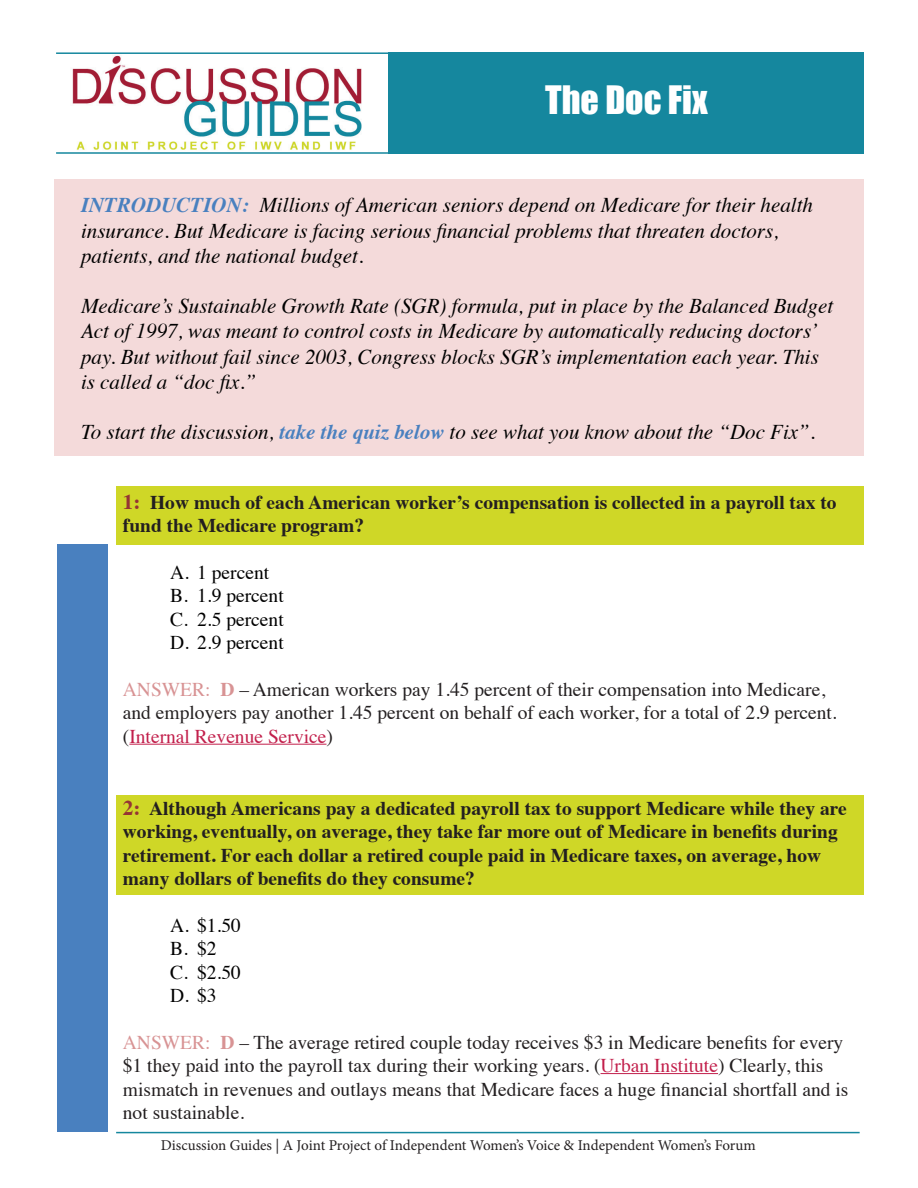
<style>
.page{position:relative;width:918px;height:1188px;background:#fff}
.page>*{position:absolute;margin:0;border:0;box-sizing:border-box;transform-origin:0 0}
.t1{font:36px "Impact";color:#fff}
.t2{font:italic 21px/25.2px "Times";color:#000}
.t3{font:19.5px/23.4px "Times";color:#231f20}
.t4{font:700 19.5px/23.4px "Times";color:#231f20}
.t5{font:19.5px/23.4px "Times";color:#000}
.t6{font:15px "Minion Pro";color:#231f20}
.s1{font-weight:700;color:#4980bf}
.s2{font-size:21px;color:#953434}
.s3{color:#d89394}
.s4{font-weight:700;color:#d89394}
.s5{color:#c21f4b}
</style>
<div class="page">
<div style="left:116px;top:795px;width:748px;height:99px;background:#cfd727"></div>
<div style="left:116px;top:486px;width:748px;height:59px;background:#cfd727"></div>
<img style="left:72px;top:55px;width:290px;height:95px">
<hr style="left:129px;top:744px;width:197px;height:1px;background:#c21f4b">
<hr style="left:601px;top:1073px;width:117px;height:1px;background:#c21f4b">
<hr style="left:56px;top:152px;width:370px;height:2px;background:#15879e">
<div style="left:54px;top:179px;width:810px;height:277px;background:#f4dada"></div>
<hr style="left:116px;top:1132px;width:744px;height:1px;background:#15879e">
<div style="left:57px;top:545px;width:50px;height:587px;background:#4980bf"></div>
<div style="left:389px;top:52px;width:475px;height:102px;background:#15879e"></div>
<hr style="left:56px;top:52px;width:370px;height:2px;background:#15879e">
<h1 class="t1" style="left:545px;top:72px;width:164px">The Doc Fix</h1>
<p class="t2" style="left:81px;top:191px;width:734px"><span class="s1">INTRODUCTION:</span> Millions of American seniors depend on Medicare for their health insurance. But Medicare is facing serious financial problems that threaten doctors, patients, and the national budget.</p>
<p class="t2" style="left:81px;top:292px;width:754px">Medicare’s Sustainable Growth Rate (SGR) formula, put in place by the Balanced Budget Act of 1997, was meant to control costs in Medicare by automatically reducing doctors’ pay. But without fail since 2003, Congress blocks SGR’s implementation each year. This is called a “doc fix.”</p>
<p class="t2" style="left:81px;top:418px;width:736px">To start the discussion, <span class="s1">take the quiz below</span> to see what you know about the “Doc Fix”.</p>
<p class="t4" style="left:123px;top:488px;width:715px"><span class="s2">1:</span> How much of each American worker’s compensation is collected in a payroll tax to fund the Medicare program?</p>
<p class="t5" style="left:170px;top:559px;width:115px">A. 1 percent<br>B. 1.9 percent<br>C. 2.5 percent<br>D. 2.9 percent</p>
<p class="t3" style="left:123px;top:676px;width:715px"><span class="s3">ANSWER:</span> <span class="s4">D</span> – American workers pay 1.45 percent of their compensation into Medicare, and employers pay another 1.45 percent on behalf of each worker, for a total of 2.9 percent. (<span class="s5">Internal Revenue Service</span>)</p>
<p class="t4" style="left:123px;top:794px;width:725px"><span class="s2">2:</span> Although Americans pay a dedicated payroll tax to support Medicare while they are working, eventually, on average, they take far more out of Medicare in benefits during retirement. For each dollar a retired couple paid in Medicare taxes, on average, how many dollars of benefits do they consume?</p>
<p class="t5" style="left:170px;top:912px;width:72px">A. $1.50<br>B. $2<br>C. $2.50<br>D. $3</p>
<p class="t3" style="left:123px;top:1029px;width:727px"><span class="s3">ANSWER:</span> <span class="s4">D</span> – The average retired couple today receives $3 in Medicare benefits for every $1 they paid into the payroll tax during their working years. (<span class="s5">Urban Institute</span>) Clearly, this mismatch in revenues and outlays means that Medicare faces a huge financial shortfall and is not sustainable.</p>
<p class="t6" style="left:161px;top:1135px;width:596px">Discussion Guides | A Joint Project of Independent Women’s Voice &amp; Independent Women’s Forum</p>
</div>
